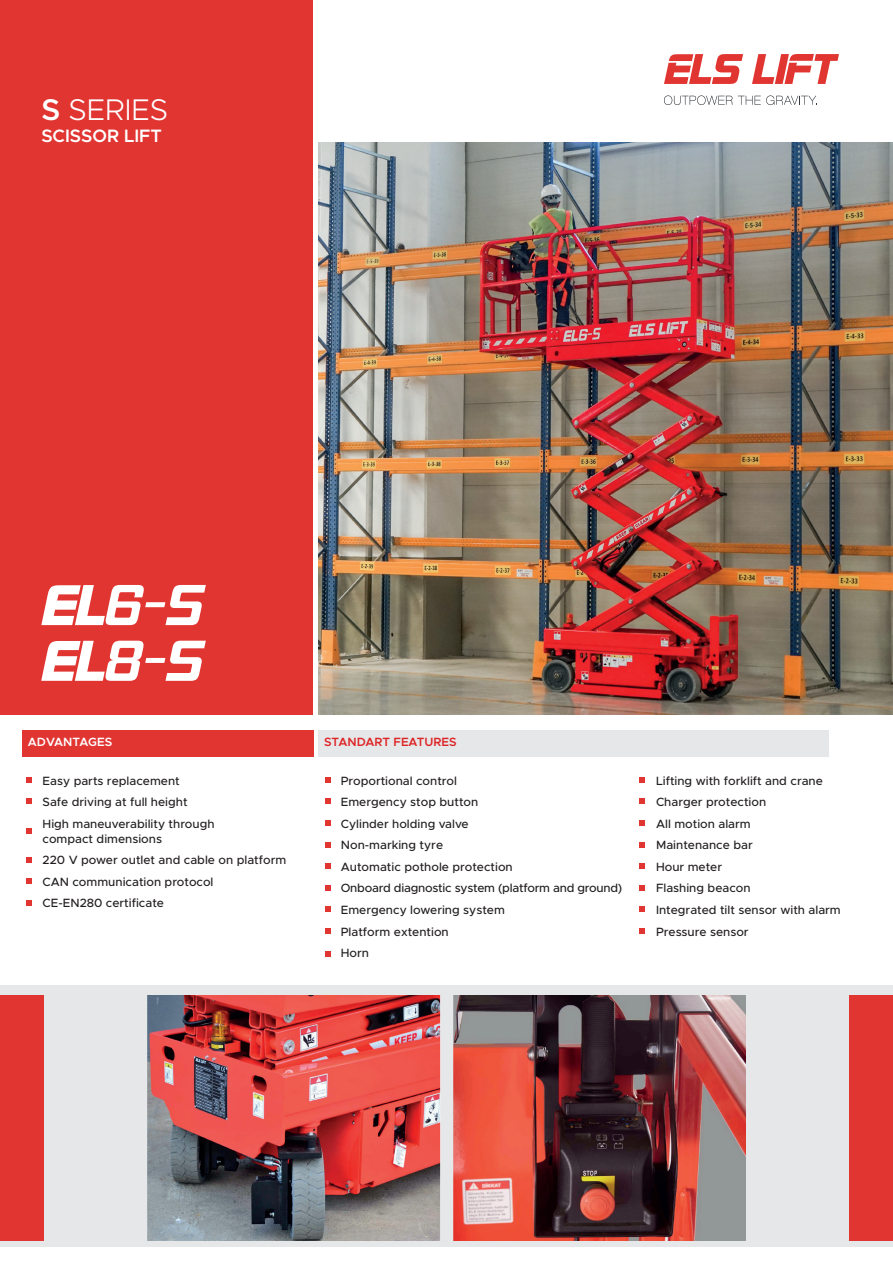
<style>
.page{position:relative;width:893px;height:1263px;background:#fff}
.page>*{position:absolute;margin:0;border:0;box-sizing:border-box;transform-origin:0 0}
.t1{font:italic 700 59.25px/55.7px "Hemi Head Rg";color:#fff}
.t2{font:300 30px "Metropolis";color:#fff}
.t3{font:600 18px "Metropolis";color:#fff}
.t4{font:500 12px/21.6px "Metropolis";color:#231f20}
.t5{font:500 12px "Metropolis";letter-spacing:-.02em;color:#231f20}
.t6{font:600 12px "Metropolis";color:#de2526}
.t7{font:600 12px "Metropolis";color:#fff}
.s1{font-weight:600}
</style>
<div class="page">
<svg style="left:752px;top:54px;width:87px;height:30px"></svg>
<svg style="left:664px;top:54px;width:79px;height:30px"></svg>
<svg style="left:664px;top:96px;width:68px;height:9px"></svg>
<svg style="left:738px;top:96px;width:79px;height:9px"></svg>
<img style="left:318px;top:142px;width:575px;height:572px">
<div style="left:0;top:0;width:313px;height:714px;background:#e13532"></div>
<div style="left:0;top:985px;width:893px;height:262px;background:#e6e7e9"></div>
<div style="left:0;top:995px;width:43px;height:245px;background:#e13532"></div>
<div style="left:850px;top:995px;width:43px;height:245px;background:#e13532"></div>
<svg style="left:41px;top:585px;width:64px;height:40px"></svg>
<svg style="left:41px;top:641px;width:64px;height:40px"></svg>
<svg style="left:325px;top:777px;width:5px;height:6px"></svg>
<svg style="left:639px;top:777px;width:6px;height:6px"></svg>
<svg style="left:325px;top:799px;width:5px;height:5px"></svg>
<svg style="left:639px;top:799px;width:6px;height:5px"></svg>
<svg style="left:325px;top:820px;width:5px;height:6px"></svg>
<svg style="left:639px;top:820px;width:6px;height:6px"></svg>
<svg style="left:325px;top:842px;width:5px;height:5px"></svg>
<svg style="left:639px;top:842px;width:6px;height:5px"></svg>
<svg style="left:325px;top:863px;width:5px;height:6px"></svg>
<svg style="left:639px;top:863px;width:6px;height:6px"></svg>
<svg style="left:325px;top:885px;width:5px;height:5px"></svg>
<svg style="left:639px;top:885px;width:6px;height:5px"></svg>
<svg style="left:325px;top:906px;width:5px;height:6px"></svg>
<svg style="left:639px;top:906px;width:6px;height:6px"></svg>
<svg style="left:325px;top:928px;width:5px;height:5px"></svg>
<svg style="left:639px;top:928px;width:6px;height:5px"></svg>
<svg style="left:325px;top:951px;width:5px;height:6px"></svg>
<svg style="left:26px;top:777px;width:6px;height:6px"></svg>
<svg style="left:26px;top:799px;width:6px;height:5px"></svg>
<svg style="left:26px;top:828px;width:6px;height:5px"></svg>
<svg style="left:26px;top:857px;width:6px;height:5px"></svg>
<svg style="left:26px;top:878px;width:6px;height:6px"></svg>
<svg style="left:26px;top:900px;width:6px;height:5px"></svg>
<div style="left:318px;top:730px;width:511px;height:26px;background:#e6e7e9"></div>
<div style="left:22px;top:730px;width:291px;height:26px;background:#e13532"></div>
<img style="left:148px;top:995px;width:597px;height:245px">
<h2 class="t2" style="left:41px;top:91px;width:128px"><span class="s1">S</span> SERIES</h2>
<h3 class="t3" style="left:41px;top:125px;width:122px">SCISSOR LIFT</h3>
<h1 class="t1" style="left:101px;top:577px;width:101px">6-S<br>8-S</h1>
<p class="t7" style="left:28px;top:734px;width:86px">ADVANTAGES</p>
<p class="t6" style="left:324px;top:734px;width:134px">STANDART FEATURES</p>
<p class="t4" style="left:43px;top:770px;width:173px">Easy parts replacement<br>Safe driving at full height<br>High maneuverability through</p>
<p class="t4" style="left:43px;top:828px;width:245px">compact dimensions<br>220 V power outlet and cable on platform<br>CAN communication protocol<br>CE-EN280 certificate</p>
<p class="t4" style="left:341px;top:770px;width:118px">Proportional control</p>
<p class="t4" style="left:656px;top:770px;width:168px">Lifting with forklift and crane</p>
<p class="t4" style="left:341px;top:791px;width:139px">Emergency stop button</p>
<p class="t4" style="left:656px;top:791px;width:112px">Charger protection</p>
<p class="t4" style="left:341px;top:813px;width:129px">Cylinder holding valve</p>
<p class="t4" style="left:656px;top:813px;width:96px">All motion alarm</p>
<p class="t4" style="left:341px;top:834px;width:104px">Non-marking tyre</p>
<p class="t4" style="left:656px;top:834px;width:98px">Maintenance bar</p>
<p class="t4" style="left:341px;top:856px;width:173px">Automatic pothole protection</p>
<p class="t4" style="left:656px;top:856px;width:68px">Hour meter</p>
<p class="t5" style="left:341px;top:881px;width:283px">Onboard diagnostic system (platform and ground)</p>
<p class="t4" style="left:656px;top:877px;width:96px">Flashing beacon</p>
<p class="t4" style="left:341px;top:899px;width:166px">Emergency lowering system</p>
<p class="t4" style="left:656px;top:899px;width:186px">Integrated tilt sensor with alarm</p>
<p class="t4" style="left:341px;top:920px;width:109px">Platform extention</p>
<p class="t4" style="left:656px;top:920px;width:94px">Pressure sensor</p>
<p class="t4" style="left:341px;top:942px;width:30px">Horn</p>
</div>
